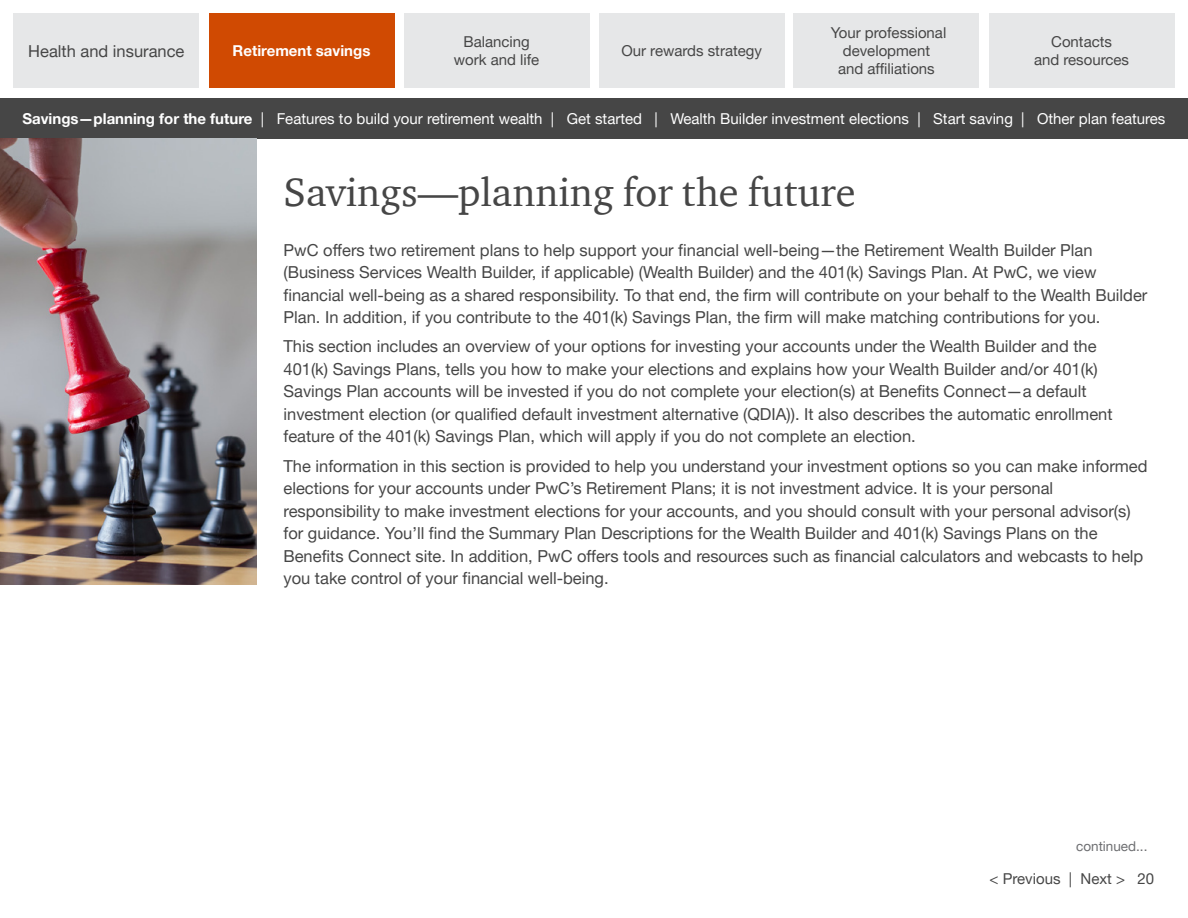
<style>
.page{position:relative;width:1188px;height:918px;background:#fff}
.page>*{position:absolute;margin:0;border:0;box-sizing:border-box;transform-origin:0 0}
.t1{font:40.5px "ITC Charter Com";color:#464646}
.t2{font:16.5px/22.5px "Helvetica Neue LT Pro";color:#464646}
.t3{font:15px "Helvetica Neue LT Pro";color:#fff}
.t4{font:15px/18px "Helvetica Neue LT Pro";color:#464646;text-align:center}
.t5{font:700 15px "Helvetica Neue LT Pro";color:#fff}
.t6{font:13.5px "Helvetica Neue LT Pro";color:#6d6e71}
.s1{font-weight:700}
</style>
<div class="page">
<div style="left:0;top:98px;width:1188px;height:41px;background:#464646"></div>
<div style="left:14px;top:14px;width:185px;height:74px;background:#e6e7e8"></div>
<div style="left:209px;top:14px;width:185px;height:74px;background:#d04a02"></div>
<div style="left:404px;top:14px;width:186px;height:74px;background:#e6e7e8"></div>
<div style="left:599px;top:14px;width:186px;height:74px;background:#e6e7e8"></div>
<div style="left:794px;top:14px;width:185px;height:74px;background:#e6e7e8"></div>
<div style="left:989px;top:14px;width:185px;height:74px;background:#e6e7e8"></div>
<img style="left:0;top:139px;width:256px;height:445px">
<p class="t2" style="left:28px;top:39px;width:158px">Health and insurance</p>
<p class="t5" style="left:233px;top:41px;width:139px">Retirement savings</p>
<p class="t4" style="left:454px;top:32px;width:87px">Balancing work and life</p>
<p class="t4" style="left:621px;top:41px;width:142px">Our rewards strategy</p>
<p class="t4" style="left:831px;top:23px;width:117px">Your professional development and affiliations</p>
<p class="t4" style="left:1034px;top:32px;width:97px">Contacts<br>and resources</p>
<p class="t3" style="left:23px;top:109px;width:1144px"><span class="s1">Savings—planning for the future</span> | Features to build your retirement wealth | Get started | Wealth Builder investment elections | Start saving | Other plan features</p>
<h1 class="t1" style="left:284px;top:168px;width:574px">Savings—planning for the future</h1>
<p class="t2" style="left:284px;top:238px;width:865px">PwC offers two retirement plans to help support your financial well-being—the Retirement Wealth Builder Plan (Business Services Wealth Builder, if applicable) (Wealth Builder) and the 401(k) Savings Plan. At PwC, we view financial well-being as a shared responsibility. To that end, the firm will contribute on your behalf to the Wealth Builder Plan. In addition, if you contribute to the 401(k) Savings Plan, the firm will make matching contributions for you.</p>
<p class="t2" style="left:284px;top:335px;width:831px">This section includes an overview of your options for investing your accounts under the Wealth Builder and the 401(k) Savings Plans, tells you how to make your elections and explains how your Wealth Builder and/or 401(k)<br>Savings Plan accounts will be invested if you do not complete your election(s) at Benefits Connect—a default investment election (or qualified default investment alternative (QDIA)). It also describes the automatic enrollment feature of the 401(k) Savings Plan, which will apply if you do not complete an election.</p>
<p class="t2" style="left:284px;top:454px;width:866px">The information in this section is provided to help you understand your investment options so you can make informed elections for your accounts under PwC’s Retirement Plans; it is not investment advice. It is your personal responsibility to make investment elections for your accounts, and you should consult with your personal advisor(s) for guidance. You’ll find the Summary Plan Descriptions for the Wealth Builder and 401(k) Savings Plans on the Benefits Connect site. In addition, PwC offers tools and resources such as financial calculators and webcasts to help you take control of your financial well-being.</p>
<p class="t6" style="left:1076px;top:837px;width:73px">continued...</p>
<p class="t4" style="left:990px;top:869px;width:166px">&lt; Previous | Next &gt; 20</p>
</div>
